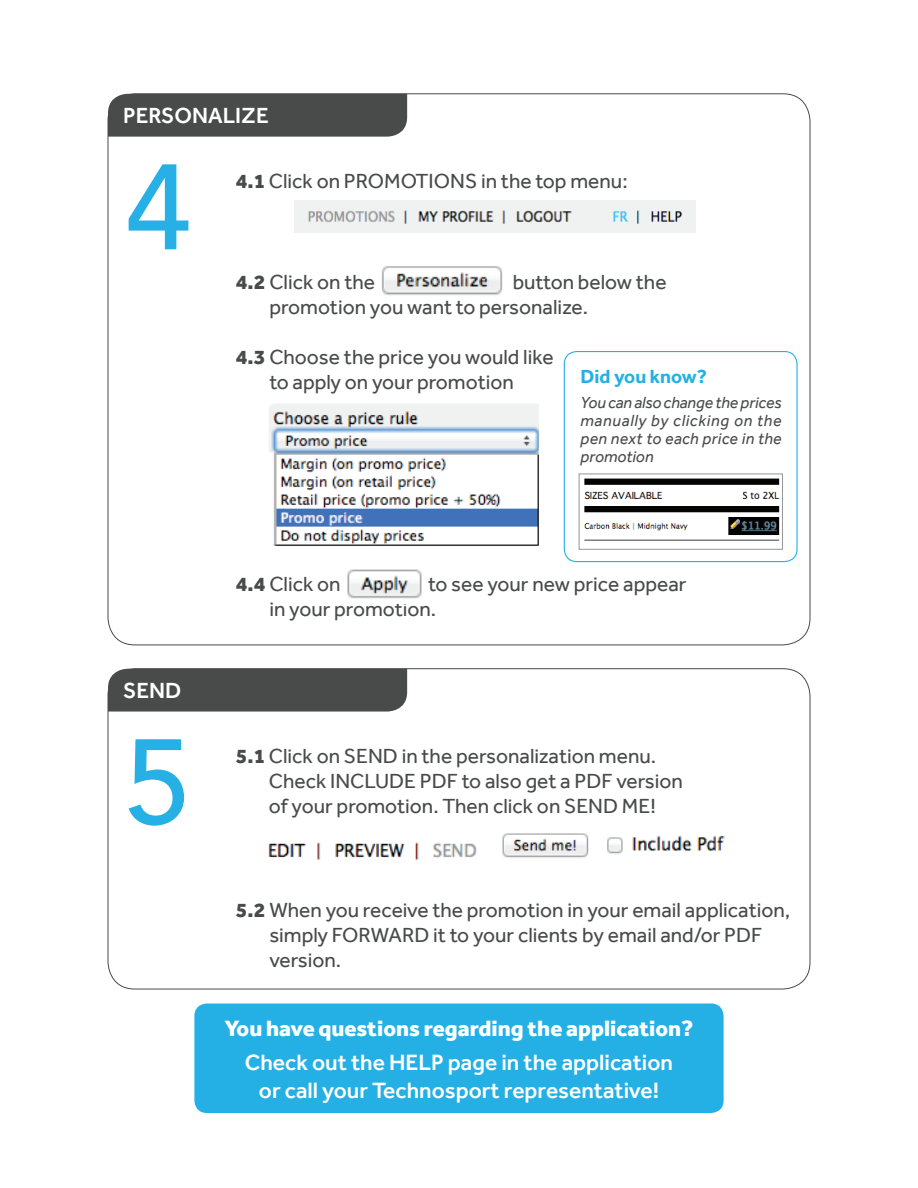
<style>
.page{position:relative;width:918px;height:1188px;background:#fff}
.page>*{position:absolute;margin:0;border:0;box-sizing:border-box;transform-origin:0 0}
.t1{font:500 120px "Avenir";color:#26b0e6}
.t2{font:500 22.8px/27.3px "Effra";color:#fff;text-align:center}
.t3{font:800 22.8px "Effra";color:#fff}
.t4{font:500 22.5px "Effra";color:#fff}
.t5{font:21px/25.2px "Effra";color:#494a4a}
.t6{font:700 19.5px "Effra";color:#25b0e5}
.t7{font:italic 16.5px/18px "Effra";letter-spacing:.015em;color:#494a4a;text-align:justify}
.s1{font-weight:800}
</style>
<div class="page">
<img style="left:381px;top:266px;width:122px;height:29px">
<div style="left:194px;top:1004px;width:530px;height:109px;background:#25b0e5;border-radius:12px"></div>
<div style="left:564px;top:351px;width:234px;height:211px;border:1px solid #25b0e5;border-radius:12px"></div>
<div style="left:108px;top:94px;width:299px;height:43px;background:#494a4a"></div>
<div style="left:108px;top:669px;width:299px;height:43px;background:#494a4a"></div>
<img style="left:294px;top:200px;width:401px;height:32px">
<img style="left:268px;top:833px;width:457px;height:27px">
<img style="left:347px;top:569px;width:75px;height:30px">
<img style="left:269px;top:404px;width:270px;height:142px">
<img style="left:584px;top:478px;width:196px;height:63px">
<p class="t4" style="left:123px;top:103px;width:147px">PERSONALIZE</p>
<h1 class="t1" style="left:125px;top:138px;width:68px">4</h1>
<p class="t5" style="left:236px;top:168px;width:393px"><span class="s1">4.1</span> Click on PROMOTIONS in the top menu:</p>
<p class="t5" style="left:236px;top:269px;width:141px"><span class="s1">4.2</span> Click on the</p>
<p class="t5" style="left:269px;top:269px;width:399px;text-indent:243px">button below the promotion you want to personalize.</p>
<p class="t5" style="left:236px;top:344px;width:319px;text-align:center"><span class="s1">4.3</span> Choose the price you would like to apply on your promotion</p>
<p class="t6" style="left:580px;top:365px;width:128px">Did you know?</p>
<p class="t7" style="left:580px;top:393px;width:203px">You can also change the prices manually by clicking on the pen next to each price in the promotion</p>
<p class="t4" style="left:123px;top:677px;width:60px">SEND</p>
<h1 class="t1" style="left:125px;top:713px;width:68px">5</h1>
<p class="t5" style="left:236px;top:571px;width:106px"><span class="s1">4.4</span> Click on</p>
<p class="t5" style="left:269px;top:571px;width:419px;text-indent:159px">to see your new price appear in your promotion.</p>
<p class="t5" style="left:269px;top:743px;width:415px;text-indent:-33px"><span class="s1">5.1</span> Click on SEND in the personalization menu.<br>Check INCLUDE PDF to also get a PDF version of your promotion. Then click on SEND ME!</p>
<p class="t5" style="left:269px;top:897px;width:522px;text-indent:-33px"><span class="s1">5.2</span> When you receive the promotion in your email application, simply FORWARD it to your clients by email and/or PDF version.</p>
<p class="t3" style="left:224px;top:1015px;width:471px">You have questions regarding the application?</p>
<p class="t2" style="left:245px;top:1049px;width:430px">Check out the HELP page in the application or call your Technosport representative!</p>
</div>
